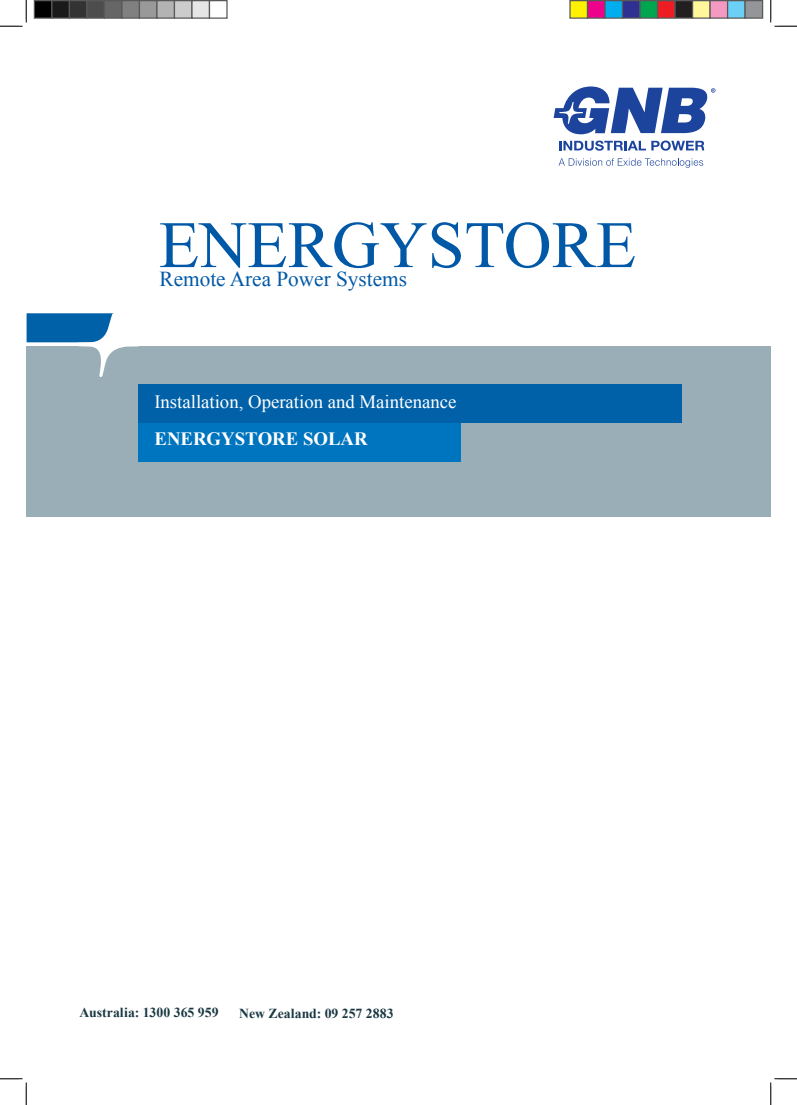
<style>
.page{position:relative;width:797px;height:1105px;background:#fff}
.page>*{position:absolute;margin:0;border:0;box-sizing:border-box;transform-origin:0 0}
.t1{font:66.25px "Times New Roman";color:#0158a6}
.t2{font:21.25px "Times New Roman";color:#0158a6}
.t3{font:18.75px/37.2px "Times New Roman";color:#fff}
.t4{font:700 13.75px "Times New Roman";color:#1a3842}
.s1{font-weight:700}
</style>
<div class="page">
<div style="left:27px;top:347px;width:743px;height:170px;background:#9aaeb8"></div>
<svg style="left:27px;top:313px;width:114px;height:64px"></svg>
<div style="left:138px;top:423px;width:322px;height:39px;background:#0075bf"></div>
<div style="left:138px;top:384px;width:543px;height:39px;background:#0061a8"></div>
<svg style="left:559px;top:141px;width:145px;height:10px"></svg>
<svg style="left:553px;top:86px;width:162px;height:48px"></svg>
<svg style="left:558px;top:158px;width:145px;height:10px"></svg>
<svg style="left:0;top:0;width:27px;height:27px"></svg>
<svg style="left:0;top:1078px;width:27px;height:27px"></svg>
<svg style="left:770px;top:0;width:27px;height:27px"></svg>
<svg style="left:770px;top:1078px;width:27px;height:27px"></svg>
<div style="left:34px;top:1px;width:18px;height:17px;background:#000"></div>
<div style="left:34px;top:0;width:18px;height:19px;border:1px solid #595959"></div>
<div style="left:52px;top:1px;width:17px;height:17px;background:#1a1a1a"></div>
<div style="left:51px;top:0;width:19px;height:19px;border:1px solid #595959"></div>
<div style="left:69px;top:1px;width:18px;height:17px;background:#333"></div>
<div style="left:69px;top:0;width:19px;height:19px;border:1px solid #595959"></div>
<div style="left:87px;top:1px;width:17px;height:17px;background:#4d4d4d"></div>
<div style="left:86px;top:0;width:19px;height:19px;border:1px solid #595959"></div>
<div style="left:104px;top:1px;width:18px;height:17px;background:#666"></div>
<div style="left:104px;top:0;width:18px;height:19px;border:1px solid #595959"></div>
<div style="left:122px;top:1px;width:17px;height:17px;background:#808080"></div>
<div style="left:121px;top:0;width:19px;height:19px;border:1px solid #595959"></div>
<div style="left:139px;top:1px;width:18px;height:17px;background:#999"></div>
<div style="left:139px;top:0;width:19px;height:19px;border:1px solid #595959"></div>
<div style="left:157px;top:1px;width:17px;height:17px;background:#b3b3b3"></div>
<div style="left:156px;top:0;width:19px;height:19px;border:1px solid #595959"></div>
<div style="left:174px;top:1px;width:18px;height:17px;background:#ccc"></div>
<div style="left:174px;top:0;width:18px;height:19px;border:1px solid #595959"></div>
<div style="left:192px;top:1px;width:17px;height:17px;background:#e6e6e6"></div>
<div style="left:191px;top:0;width:19px;height:19px;border:1px solid #595959"></div>
<div style="left:209px;top:0;width:19px;height:19px;border:1px solid #595959"></div>
<div style="left:570px;top:1px;width:17px;height:17px;background:#fff101"></div>
<div style="left:569px;top:0;width:19px;height:19px;border:1px solid #595959"></div>
<div style="left:587px;top:1px;width:18px;height:17px;background:#ed028c"></div>
<div style="left:587px;top:0;width:18px;height:19px;border:1px solid #595959"></div>
<div style="left:605px;top:1px;width:17px;height:17px;background:#00aeef"></div>
<div style="left:604px;top:0;width:19px;height:19px;border:1px solid #595959"></div>
<div style="left:622px;top:1px;width:18px;height:17px;background:#2e3092"></div>
<div style="left:622px;top:0;width:18px;height:19px;border:1px solid #595959"></div>
<div style="left:640px;top:1px;width:17px;height:17px;background:#00a54f"></div>
<div style="left:639px;top:0;width:19px;height:19px;border:1px solid #595959"></div>
<div style="left:657px;top:1px;width:18px;height:17px;background:#ee1d23"></div>
<div style="left:657px;top:0;width:18px;height:19px;border:1px solid #595959"></div>
<div style="left:675px;top:1px;width:17px;height:17px;background:#231f20"></div>
<div style="left:674px;top:0;width:19px;height:19px;border:1px solid #595959"></div>
<div style="left:692px;top:1px;width:18px;height:17px;background:#fff79a"></div>
<div style="left:692px;top:0;width:18px;height:19px;border:1px solid #595959"></div>
<div style="left:710px;top:1px;width:17px;height:17px;background:#f499c2"></div>
<div style="left:709px;top:0;width:19px;height:19px;border:1px solid #595959"></div>
<div style="left:727px;top:1px;width:18px;height:17px;background:#6bcff6"></div>
<div style="left:727px;top:0;width:18px;height:19px;border:1px solid #595959"></div>
<div style="left:745px;top:1px;width:17px;height:17px;background:#939598"></div>
<div style="left:744px;top:0;width:19px;height:19px;border:1px solid #595959"></div>
<p class="t1" style="left:159px;top:200px;width:479px">ENERGYSTORE</p>
<p class="t2" style="left:159px;top:264px;width:249px">Remote Area Power Systems</p>
<p class="t3" style="left:154px;top:383px;width:304px">Installation, Operation and Maintenance<br><span class="s1">ENERGYSTORE SOLAR</span></p>
<p class="t4" style="left:79px;top:1003px;width:141px">Australia: 1300 365 959</p>
<p class="t4" style="left:239px;top:1003px;width:156px">New Zealand: 09 257 2883</p>
</div>
